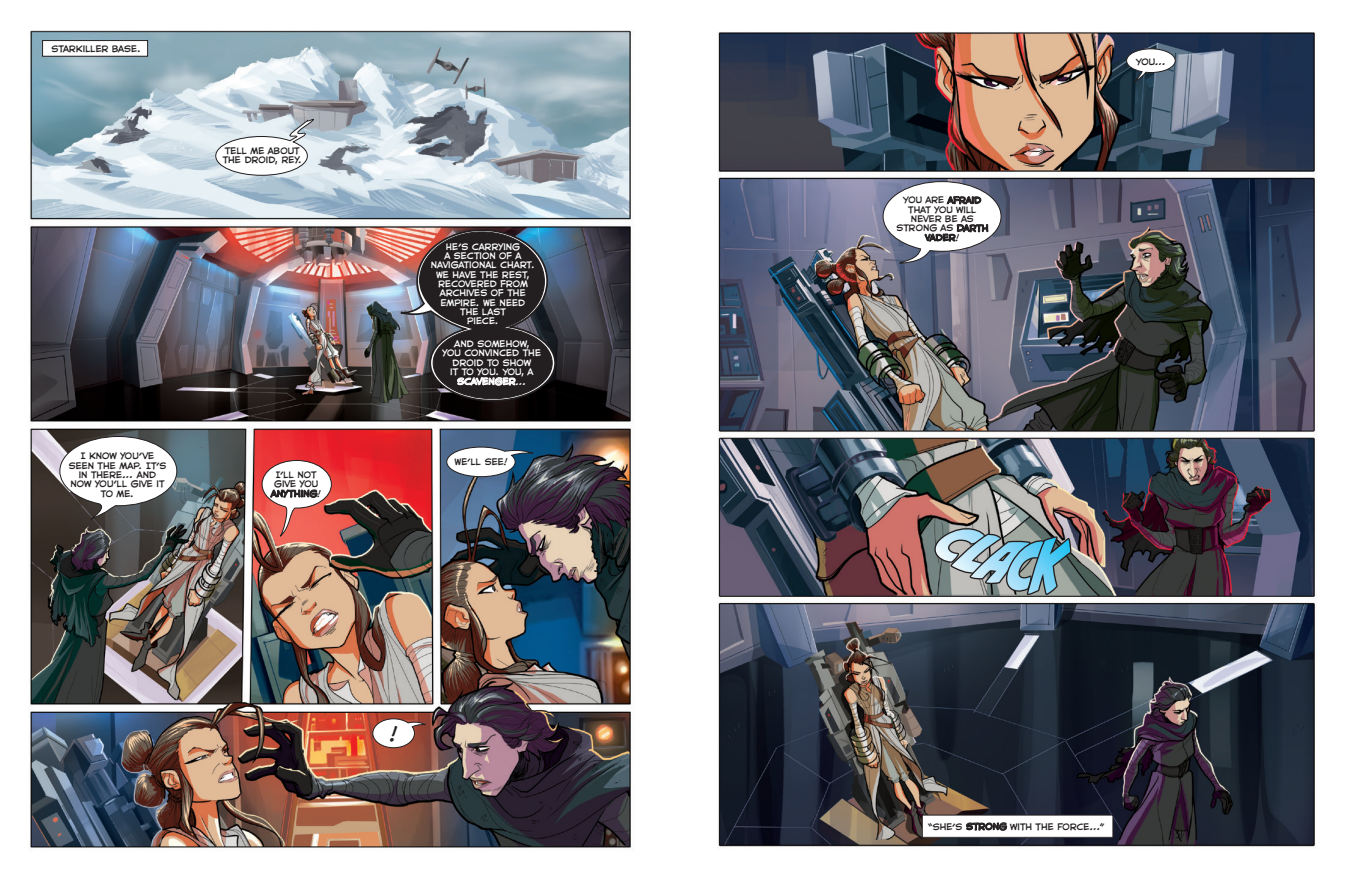
<style>
.page{position:relative;width:1350px;height:878px;background:#fff}
.page>*{position:absolute;margin:0;border:0;box-sizing:border-box;transform-origin:0 0}
.t1{font:17.5px "CC Astro City Int";color:#231f20}
.t2{font:8.25px/9.2px "CC Astro City Int";letter-spacing:.005em;color:#231f20;text-align:center}
.t3{font:8.25px/9.2px "CC Astro City Int";letter-spacing:.005em;color:#fff;text-align:center}
</style>
<div class="page">
<img style="left:29px;top:30px;width:603px;height:818px">
<div style="left:43px;top:41px;width:105px;height:15px;background:#fff"></div>
<div style="left:42px;top:40px;width:106px;height:17px;border:1px solid #231f20"></div>
<svg style="left:215px;top:118px;width:99px;height:58px"></svg>
<svg style="left:446px;top:446px;width:98px;height:31px"></svg>
<svg style="left:372px;top:718px;width:61px;height:30px"></svg>
<svg style="left:59px;top:435px;width:119px;height:91px"></svg>
<img style="left:346px;top:228px;width:211px;height:174px">
<svg style="left:261px;top:459px;width:71px;height:87px"></svg>
<img style="left:717px;top:32px;width:598px;height:815px">
<svg style="left:1125px;top:48px;width:51px;height:39px"></svg>
<div style="left:922px;top:815px;width:191px;height:22px;background:#fff"></div>
<div style="left:922px;top:814px;width:191px;height:23px;border:1px solid #231f20"></div>
<svg style="left:882px;top:180px;width:120px;height:84px"></svg>
<svg style="left:966px;top:814px;width:41px;height:17px"></svg>
<svg style="left:924px;top:510px;width:149px;height:101px;background:#838382"></svg>
<p class="t2" style="left:52px;top:44px;width:91px">STARKILLER BASE.</p>
<p class="t2" style="left:223px;top:146px;width:81px">TELL ME ABOUT<br>THE DROID, REY.</p>
<p class="t2" style="left:69px;top:451px;width:99px">I KNOW YOU’VE<br>SEEN THE MAP. IT’S<br>IN THERE… AND<br>NOW YOU’LL GIVE IT<br>TO ME.</p>
<p class="t2" style="left:271px;top:470px;width:52px">I’LL NOT<br>GIVE YOU<br>ANYTHING!</p>
<p class="t3" style="left:431px;top:241px;width:106px">HE’S CARRYING<br>A SECTION OF A<br>NAVIGATIONAL CHART.<br>WE HAVE THE REST,<br>RECOVERED FROM<br>ARCHIVES OF THE<br>EMPIRE. WE NEED<br>THE LAST<br>PIECE.</p>
<p class="t3" style="left:442px;top:339px;width:100px">AND SOMEHOW,<br>YOU CONVINCED THE<br>DROID TO SHOW<br>IT TO YOU. YOU, A<br>SCAVENGER…</p>
<p class="t2" style="left:455px;top:457px;width:54px">WE’LL SEE!</p>
<h1 class="t1" style="left:390px;top:722px;width:10px">!</h1>
<p class="t2" style="left:896px;top:195px;width:93px">YOU ARE AFRAID<br>THAT YOU WILL<br>NEVER BE AS<br>STRONG AS DARTH<br>VADER!</p>
<p class="t2" style="left:1137px;top:57px;width:31px">YOU…</p>
<p class="t2" style="left:928px;top:821px;width:178px">“SHE’S STRONG WITH THE FORCE…”</p>
</div>
